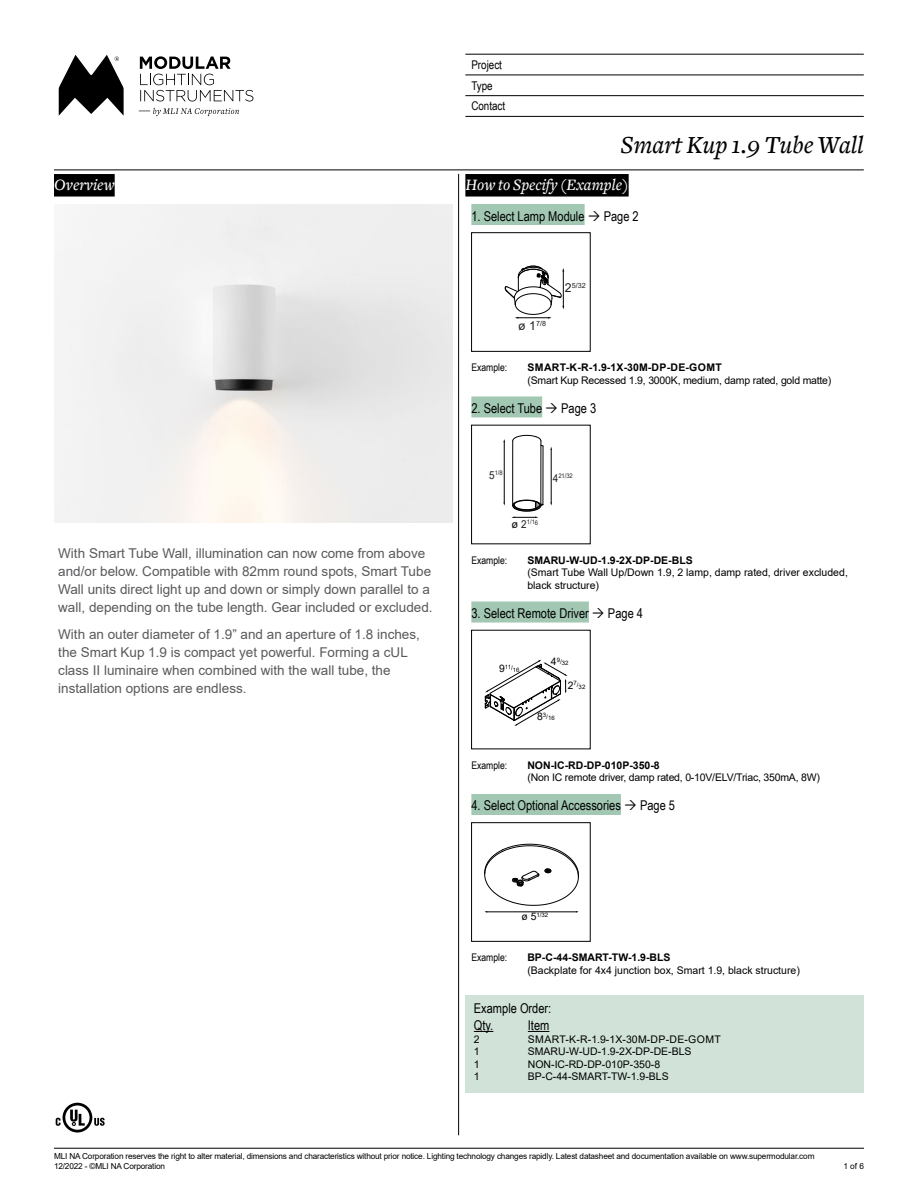
<style>
.page{position:relative;width:918px;height:1188px;background:#fff}
.page>*{position:absolute;margin:0;border:0;box-sizing:border-box;transform-origin:0 0}
.t1{font:italic 500 25.5px "Freight Text";color:#000}
.t2{font:italic 500 16.5px "Freight Text";color:#fff}
.t3{font:13.5px/18px "Arial";color:#58595b}
.t4{font:13.5px/16.8px "Arial Narrow";color:#000}
.t5{font:12px/20.7px "Arial Narrow";color:#000}
.t6{font:10.5px/12.6px "Arial";color:#000}
.t7{font:10.5px "Arial";letter-spacing:-.02em;color:#000}
.t8{font:700 10.5px "Arial";color:#000}
.t9{font:10.5px "Arial Narrow";color:#000}
.t10{font:700 10.5px "Arial";letter-spacing:.035em;color:#000}
.t11{font:10.5px "Arial";letter-spacing:.035em;color:#000}
.t12{font:8.25px/9.9px "Arial";letter-spacing:-.02em;color:#000}
.t13{font:7.2px "Arial";color:#231f20}
.t14{font:6.45px "Arial";color:#231f20;scale:.91 1}
.t15{font:6px "Arial";color:#000}
.s1{font-size:12.3px}
.s2{font-size:10.95px}
.s3{font-size:10.95px;color:#000}
.s4{font-size:10.35px}
.s5{font-size:6.3px}
</style>
<div class="page">
<hr style="left:54px;top:1148px;width:810px;height:1px;background:#000">
<svg style="left:140px;top:56px;width:113px;height:46px"></svg>
<svg style="left:59px;top:55px;width:65px;height:61px"></svg>
<svg style="left:139px;top:108px;width:100px;height:8px"></svg>
<hr style="left:465px;top:54px;width:399px;height:1px;background:#000">
<hr style="left:465px;top:75px;width:399px;height:1px;background:#000">
<hr style="left:465px;top:95px;width:399px;height:1px;background:#000">
<hr style="left:465px;top:116px;width:399px;height:1px;background:#000">
<hr style="left:54px;top:170px;width:810px;height:1px;background:#000">
<svg style="left:55px;top:1102px;width:50px;height:31px"></svg>
<img style="left:54px;top:204px;width:399px;height:319px">
<div style="left:54px;top:174px;width:61px;height:23px;background:#000"></div>
<div style="left:465px;top:174px;width:164px;height:23px;background:#000"></div>
<hr style="left:458px;top:174px;width:1px;height:961px;background:#000">
<div style="left:471px;top:204px;width:114px;height:21px;background:#a2c8b3"></div>
<hr style="left:518px;top:317px;width:31px;height:1px;background:#000">
<div style="left:515px;top:293px;width:36px;height:22px;border:1px solid #000;border-radius:50%"></div>
<svg style="left:505px;top:265px;width:59px;height:44px"></svg>
<div style="left:471px;top:233px;width:119px;height:119px;border:1px solid #000"></div>
<div style="left:471px;top:396px;width:71px;height:21px;background:#a2c8b3"></div>
<hr style="left:551px;top:449px;width:1px;height:54px;background:#000">
<svg style="left:511px;top:517px;width:27px;height:1px"></svg>
<hr style="left:504px;top:442px;width:1px;height:61px;background:#000">
<hr style="left:543px;top:446px;width:1px;height:59px;background:#000">
<hr style="left:541px;top:441px;width:1px;height:65px;background:#000">
<hr style="left:512px;top:441px;width:1px;height:65px;background:#000">
<svg style="left:512px;top:435px;width:31px;height:11px"></svg>
<svg style="left:512px;top:500px;width:31px;height:11px"></svg>
<div style="left:471px;top:602px;width:118px;height:21px;background:#a2c8b3"></div>
<svg style="left:485px;top:660px;width:83px;height:66px"></svg>
<div style="left:471px;top:794px;width:150px;height:21px;background:#a2c8b3"></div>
<svg style="left:484px;top:844px;width:95px;height:69px"></svg>
<div style="left:471px;top:822px;width:119px;height:120px;border:1px solid #000"></div>
<div style="left:465px;top:995px;width:399px;height:98px;background:#d1e3d9"></div>
<svg style="left:474px;top:1031px;width:19px;height:1px"></svg>
<svg style="left:528px;top:1031px;width:21px;height:1px"></svg>
<p class="t5" style="left:471px;top:54px;width:35px">Project<br>Type<br>Contact</p>
<h1 class="t1" style="left:621px;top:131px;width:244px">Smart Kup 1.9 Tube Wall</h1>
<p class="t2" style="left:54px;top:176px;width:62px">Overview</p>
<p class="t2" style="left:465px;top:176px;width:165px">How to Specify (Example)</p>
<p class="t4" style="left:471px;top:207px;width:115px">1. Select Lamp Module</p>
<p class="t4" style="left:604px;top:207px;width:37px">Page 2</p>
<p class="t13" style="left:518px;top:318px;width:29px"><span class="s1">ø 1</span>7/8</p>
<p class="t13" style="left:565px;top:281px;width:22px"><span class="s1">2</span>5/32</p>
<p class="t9" style="left:471px;top:360px;width:37px">Example:</p>
<p class="t10" style="left:528px;top:360px;width:196px">SMART-K-R-1.9-1X-30M-DP-DE-GOMT</p>
<p class="t7" style="left:527px;top:373px;width:306px">(Smart Kup Recessed 1.9, 3000K, medium, damp rated, gold matte)</p>
<p class="t4" style="left:471px;top:399px;width:72px">2. Select Tube</p>
<p class="t4" style="left:561px;top:399px;width:37px">Page 3</p>
<p class="t14" style="left:489px;top:468px;width:16px"><span class="s2">5</span>1/8</p>
<p class="t14" style="left:553px;top:471px;width:24px"><span class="s2">4</span>21/32</p>
<p class="t3" style="left:58px;top:545px;width:376px">With Smart Tube Wall, illumination can now come from above and/or below. Compatible with 82mm round spots, Smart Tube Wall units direct light up and down or simply down parallel to a wall, depending on the tube length. Gear included or excluded.</p>
<p class="t3" style="left:58px;top:625px;width:363px">With an outer diameter of 1.9” and an aperture of 1.8 inches, the Smart Kup 1.9 is compact yet powerful. Forming a cUL class II luminaire when combined with the wall tube, the installation options are endless.</p>
<p class="t14" style="left:512px;top:518px;width:31px"><span class="s3">ø</span> <span class="s2">2</span>1/16</p>
<p class="t9" style="left:471px;top:552px;width:37px">Example:</p>
<p class="t8" style="left:527px;top:553px;width:167px">SMARU-W-UD-1.9-2X-DP-DE-BLS</p>
<p class="t6" style="left:527px;top:566px;width:322px">(Smart Tube Wall Up/Down 1.9, 2 lamp, damp rated, driver excluded, black structure)</p>
<p class="t4" style="left:471px;top:604px;width:119px">3. Select Remote Driver</p>
<p class="t4" style="left:608px;top:604px;width:37px">Page 4</p>
<p class="t15" style="left:499px;top:664px;width:22px"><span class="s4">9</span>11<span class="s5">/</span>16</p>
<p class="t15" style="left:551px;top:659px;width:19px"><span class="s4">4</span>9<sup>/</sup>32</p>
<p class="t15" style="left:568px;top:682px;width:19px"><span class="s4">2</span>7<sup>/</sup>32</p>
<p class="t15" style="left:537px;top:714px;width:19px"><span class="s4">8</span>3<sup>/</sup>16</p>
<p class="t9" style="left:471px;top:757px;width:37px">Example:</p>
<p class="t8" style="left:527px;top:758px;width:134px">NON-IC-RD-DP-010P-350-8</p>
<p class="t7" style="left:527px;top:770px;width:294px">(Non IC remote driver, damp rated, 0-10V/ELV/Triac, 350mA, 8W)</p>
<p class="t4" style="left:471px;top:797px;width:151px">4. Select Optional Accessories</p>
<p class="t4" style="left:640px;top:797px;width:37px">Page 5</p>
<p class="t15" style="left:522px;top:911px;width:28px"><span class="s4">ø 5</span>1/32</p>
<p class="t9" style="left:471px;top:950px;width:37px">Example:</p>
<p class="t8" style="left:527px;top:950px;width:145px">BP-C-44-SMART-TW-1.9-BLS</p>
<p class="t6" style="left:527px;top:964px;width:274px">(Backplate for 4x4 junction box, Smart 1.9, black structure)</p>
<p class="t4" style="left:474px;top:1000px;width:79px">Example Order:<br>Qty.</p>
<p class="t4" style="left:528px;top:1016px;width:23px">Item</p>
<p class="t6" style="left:474px;top:1033px;width:7px">2</p>
<p class="t11" style="left:528px;top:1032px;width:195px">SMART-K-R-1.9-1X-30M-DP-DE-GOMT</p>
<p class="t6" style="left:474px;top:1045px;width:7px">1</p>
<p class="t6" style="left:528px;top:1045px;width:165px">SMARU-W-UD-1.9-2X-DP-DE-BLS</p>
<p class="t6" style="left:474px;top:1058px;width:7px">1</p>
<p class="t6" style="left:528px;top:1058px;width:134px">NON-IC-RD-DP-010P-350-8</p>
<p class="t6" style="left:474px;top:1070px;width:7px">1</p>
<p class="t6" style="left:528px;top:1070px;width:142px">BP-C-44-SMART-TW-1.9-BLS</p>
<p class="t12" style="left:54px;top:1151px;width:762px">MLI NA Corporation reserves the right to alter material, dimensions and characteristics without prior notice. Lighting technology changes rapidly. Latest datasheet and documentation available on www.supermodular.com<br>12/2022 - ©MLI NA Corporation</p>
<p class="t12" style="left:843px;top:1161px;width:22px">1 of 6</p>
</div>
